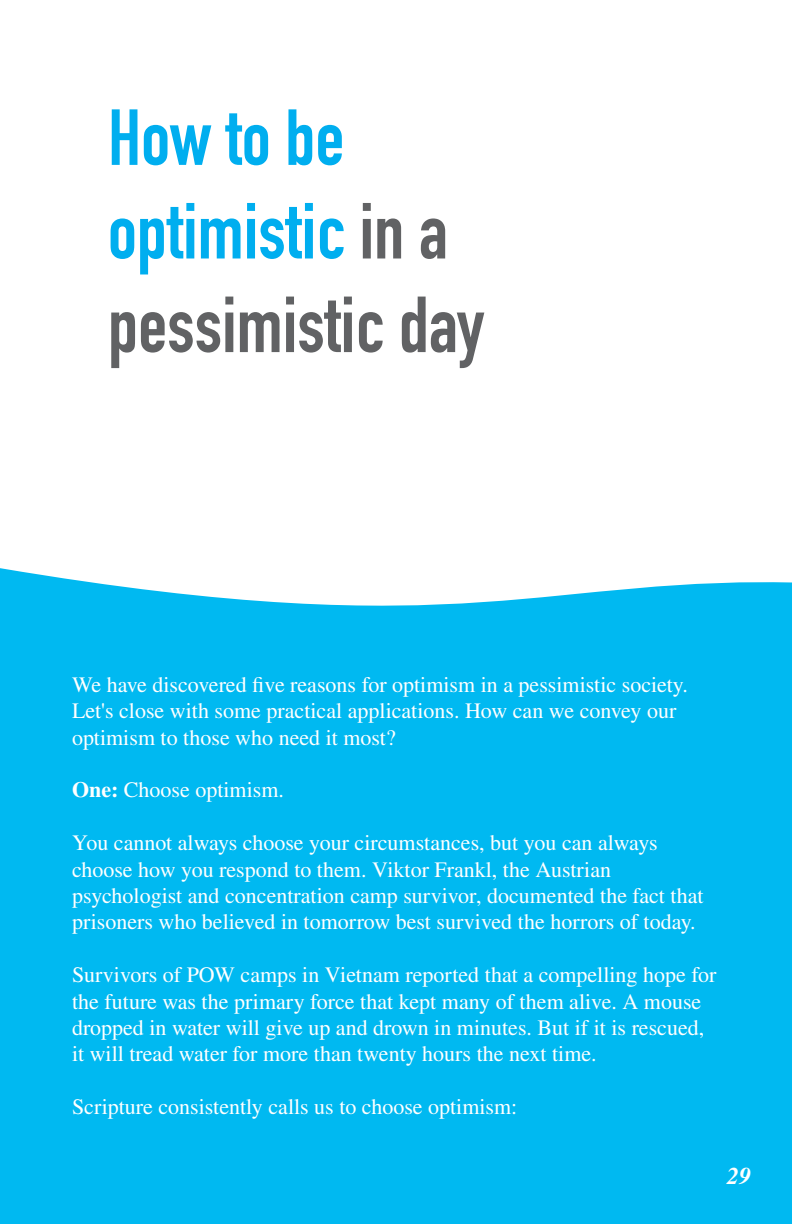
<style>
.page{position:relative;width:792px;height:1224px;background:#fff}
.page>*{position:absolute;margin:0;border:0;box-sizing:border-box;transform-origin:0 0}
.t1{font:700 78px/93.6px "DIN Condensed";color:#00aeef}
.t2{font:italic 700 24px "STIX General";color:#fff}
.t3{font:22px/26.4px "STIX General";color:#fff}
.s1{color:#616264}
.s2{font-weight:700}
</style>
<div class="page">
<div style="left:0;top:568px;width:792px;height:656px;background:#00b9f1"></div>
<h1 class="t1" style="left:108px;top:91px;width:378px">How to be optimistic <span class="s1">in a pessimistic day</span></h1>
<p class="t3" style="left:72px;top:672px;width:617px">We have discovered five reasons for optimism in a pessimistic society.<br>Let's close with some practical applications. How can we convey our optimism to those who need it most?</p>
<p class="t3" style="left:72px;top:778px;width:214px"><span class="s2">One:</span> Choose optimism.</p>
<p class="t3" style="left:72px;top:831px;width:633px">You cannot always choose your circumstances, but you can always choose how you respond to them. Viktor Frankl, the Austrian psychologist and concentration camp survivor, documented the fact that prisoners who believed in tomorrow best survived the horrors of today.</p>
<p class="t3" style="left:72px;top:963px;width:646px">Survivors of POW camps in Vietnam reported that a compelling hope for the future was the primary force that kept many of them alive. A mouse dropped in water will give up and drown in minutes. But if it is rescued, it will tread water for more than twenty hours the next time.</p>
<p class="t3" style="left:72px;top:1095px;width:447px">Scripture consistently calls us to choose optimism:</p>
<p class="t2" style="left:727px;top:1160px;width:25px">29</p>
</div>
